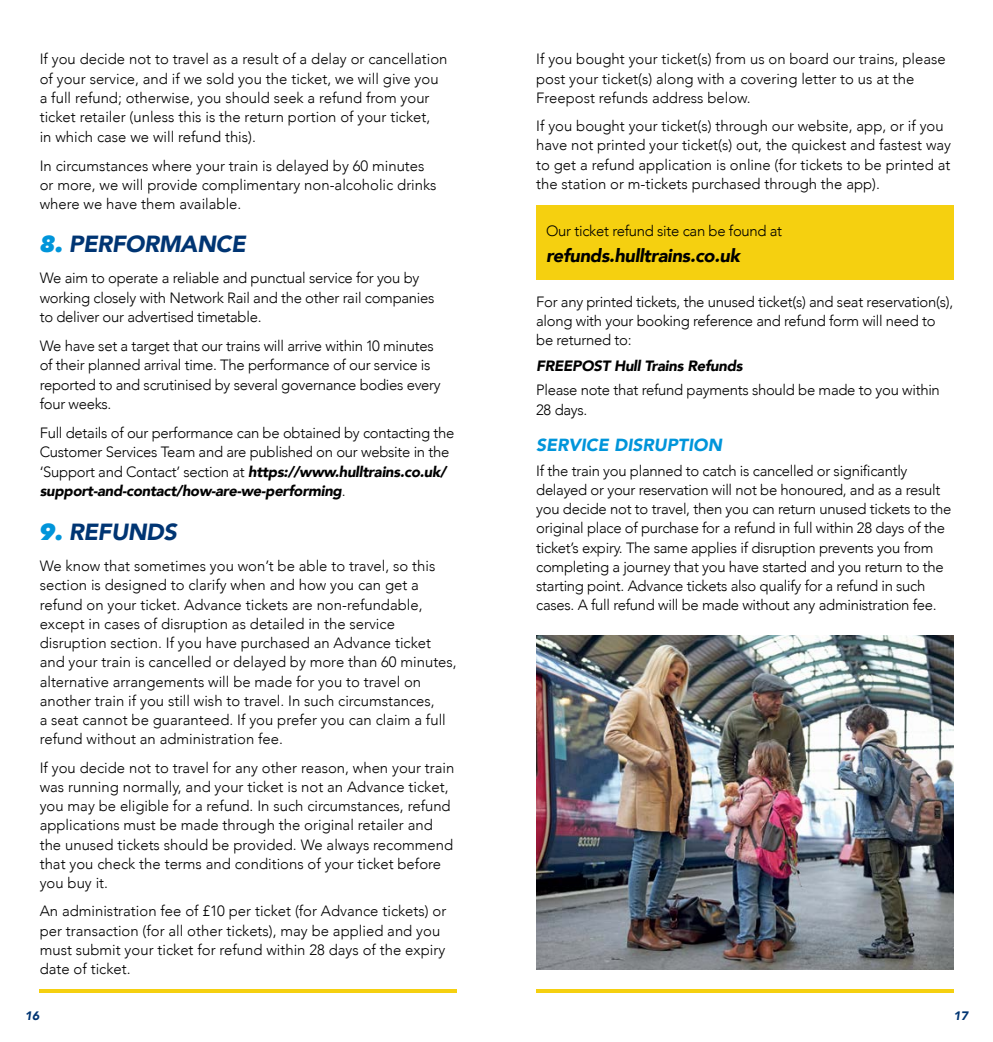
<style>
.page{position:relative;width:993px;height:1042px;background:#fff}
.page>*{position:absolute;margin:0;border:0;box-sizing:border-box;transform-origin:0 0}
.t1{font:italic 900 23.28px "Avenir";letter-spacing:-.02em;color:#003573}
.t2{font:italic 900 18.38px "Avenir";letter-spacing:-.02em;color:#000}
.t3{font:italic 900 17.5px "Avenir";color:#0095da}
.t4{font:300 14.88px/19.2px "Avenir";color:#000}
.t5{font:300 14.88px/19.2px "Avenir";letter-spacing:-.02em;color:#000}
.t6{font:italic 900 14.88px "Avenir";letter-spacing:-.02em;color:#000}
.t7{font:italic 900 12.25px "Avenir";color:#003573}
.s1{font-family:"Avenir Next";font-weight:800;color:#0095da}
.s2{font-weight:900;font-style:italic}
</style>
<div class="page">
<img style="left:536px;top:635px;width:416px;height:334px">
<svg style="left:40px;top:989px;width:416px;height:3px"></svg>
<svg style="left:536px;top:989px;width:416px;height:3px"></svg>
<div style="left:536px;top:205px;width:416px;height:75px;background:#f5d010"></div>
<p class="t4" style="left:40px;top:50px;width:409px">If you decide not to travel as a result of a delay or cancellation of your service, and if we sold you the ticket, we will give you a full refund; otherwise, you should seek a refund from your ticket retailer (unless this is the return portion of your ticket,<br>in which case we will refund this).</p>
<p class="t4" style="left:40px;top:156px;width:398px">In circumstances where your train is delayed by 60 minutes or more, we will provide complimentary non-alcoholic drinks where we have them available.</p>
<h1 class="t1" style="left:40px;top:225px;width:207px"><span class="s1">8.</span> PERFORMANCE</h1>
<p class="t5" style="left:40px;top:269px;width:396px">We aim to operate a reliable and punctual service for you by working closely with Network Rail and the other rail companies to deliver our advertised timetable.</p>
<p class="t5" style="left:40px;top:336px;width:402px">We have set a target that our trains will arrive within 10 minutes of their planned arrival time. The performance of our service is reported to and scrutinised by several governance bodies every four weeks.</p>
<p class="t5" style="left:40px;top:423px;width:416px">Full details of our performance can be obtained by contacting the Customer Services Team and are published on our website in the ‘Support and Contact’ section at <span class="s2">https://www.hulltrains.co.uk/ support-and-contact/how-are-we-performing</span>.</p>
<h1 class="t1" style="left:40px;top:512px;width:139px"><span class="s1">9.</span> REFUNDS</h1>
<p class="t4" style="left:40px;top:556px;width:418px">We know that sometimes you won’t be able to travel, so this section is designed to clarify when and how you can get a refund on your ticket. Advance tickets are non-refundable, except in cases of disruption as detailed in the service disruption section. If you have purchased an Advance ticket and your train is cancelled or delayed by more than 60 minutes, alternative arrangements will be made for you to travel on another train if you still wish to travel. In such circumstances,<br>a seat cannot be guaranteed. If you prefer you can claim a full refund without an administration fee.</p>
<p class="t4" style="left:40px;top:758px;width:416px">If you decide not to travel for any other reason, when your train was running normally, and your ticket is not an Advance ticket, you may be eligible for a refund. In such circumstances, refund applications must be made through the original retailer and the unused tickets should be provided. We always recommend that you check the terms and conditions of your ticket before you buy it.</p>
<p class="t4" style="left:40px;top:901px;width:408px">An administration fee of £10 per ticket (for Advance tickets) or per transaction (for all other tickets), may be applied and you must submit your ticket for refund within 28 days of the expiry date of ticket.</p>
<p class="t4" style="left:536px;top:50px;width:411px">If you bought your ticket(s) from us on board our trains, please post your ticket(s) along with a covering letter to us at the<br>Freepost refunds address below.</p>
<p class="t4" style="left:536px;top:116px;width:416px">If you bought your ticket(s) through our website, app, or if you have not printed your ticket(s) out, the quickest and fastest way to get a refund application is online (for tickets to be printed at the station or m-tickets purchased through the app).</p>
<p class="t5" style="left:546px;top:221px;width:237px">Our ticket refund site can be found at</p>
<p class="t2" style="left:546px;top:240px;width:195px">refunds.hulltrains.co.uk</p>
<p class="t5" style="left:536px;top:292px;width:418px">For any printed tickets, the unused ticket(s) and seat reservation(s), along with your booking reference and refund form will need to be returned to:</p>
<p class="t6" style="left:536px;top:354px;width:208px">FREEPOST Hull Trains Refunds</p>
<p class="t5" style="left:536px;top:381px;width:405px">Please note that refund payments should be made to you within<br>28 days.</p>
<p class="t3" style="left:536px;top:431px;width:187px">SERVICE DISRUPTION</p>
<p class="t5" style="left:536px;top:461px;width:416px">If the train you planned to catch is cancelled or significantly delayed or your reservation will not be honoured, and as a result you decide not to travel, then you can return unused tickets to the original place of purchase for a refund in full within 28 days of the ticket’s expiry. The same applies if disruption prevents you from completing a journey that you have started and you return to the starting point. Advance tickets also qualify for a refund in such cases. A full refund will be made without any administration fee.</p>
<p class="t7" style="left:25px;top:1005px;width:16px">16</p>
<p class="t7" style="left:953px;top:1005px;width:16px">17</p>
</div>
